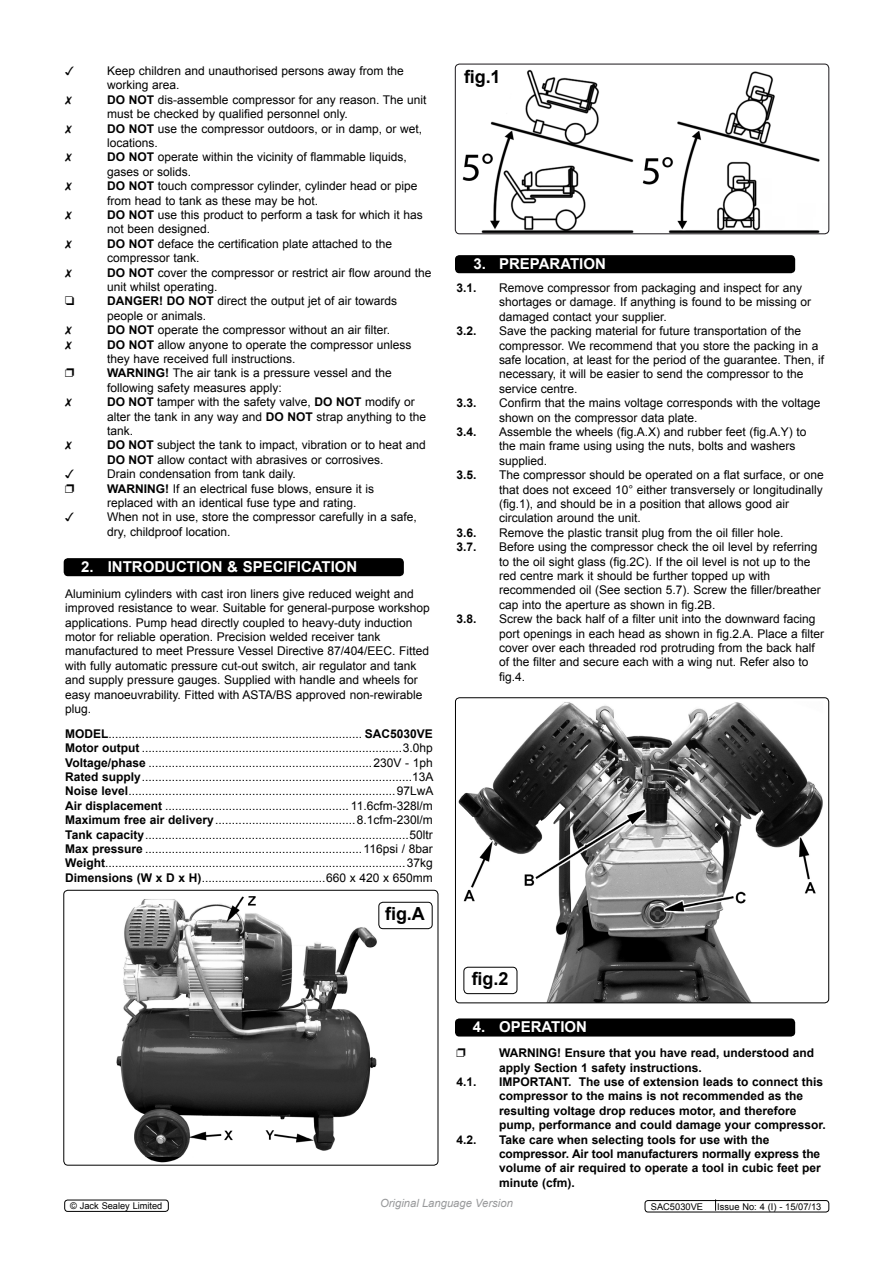
<style>
.page{position:relative;width:893px;height:1263px;background:#fff}
.page>*{position:absolute;margin:0;border:0;box-sizing:border-box;transform-origin:0 0}
.t1{font:700 18px "Arial";letter-spacing:-.005em;color:#000}
.t2{font:700 15px "Arial";color:#fff}
.t3{font:12px/14.4px "Arial";color:#000}
.t4{font:700 12px/14.4px "Arial";color:#000}
.t5{font:12px "Monotype Sorts";color:#000}
.t6{font:italic 11.25px "Arial";color:#98999b}
.t7{font:9.3px "Arial";color:#000}
.s1{font-weight:700}
.s2{font-family:"Arial";font-weight:700}
.s3{font-weight:400}
</style>
<div class="page">
<div style="left:455px;top:1018px;width:340px;height:18px;background:#000;border-radius:4px"></div>
<div style="left:455px;top:255px;width:340px;height:18px;background:#000;border-radius:4px"></div>
<img style="left:455px;top:699px;width:368px;height:304px">
<div style="left:455px;top:697px;width:374px;height:306px;border:1px solid #000;border-radius:4px"></div>
<div style="left:463px;top:967px;width:54px;height:27px;border:1px solid #000;border-radius:4px"></div>
<img style="left:116px;top:896px;width:267px;height:267px">
<div style="left:63px;top:890px;width:375px;height:275px;border:1px solid #000;border-radius:4px"></div>
<div style="left:378px;top:902px;width:55px;height:27px;border:1px solid #000;border-radius:4px"></div>
<div style="left:64px;top:558px;width:340px;height:18px;background:#000;border-radius:4px"></div>
<img style="left:455px;top:64px;width:374px;height:170px">
<div style="left:455px;top:64px;width:374px;height:170px;border:1px solid #1a171b;border-radius:4px"></div>
<div style="left:64px;top:1200px;width:105px;height:12px;border:1px solid #000;border-radius:3px"></div>
<div style="left:645px;top:1200px;width:184px;height:12px;border:1px solid #000;border-radius:3px"></div>
<svg style="left:715px;top:1199px;width:1px;height:12px"></svg>
<p class="t5" style="left:65px;top:65px;width:12px">3</p>
<p class="t3" style="left:107px;top:64px;width:298px">Keep children and unauthorised persons away from the working area.</p>
<p class="t5" style="left:65px;top:94px;width:12px">7</p>
<p class="t3" style="left:107px;top:92px;width:321px"><span class="s1">DO NOT</span> dis-assemble compressor for any reason. The unit must be checked by qualified personnel only.</p>
<p class="t5" style="left:65px;top:123px;width:12px">7</p>
<p class="t3" style="left:107px;top:121px;width:316px"><span class="s1">DO NOT</span> use the compressor outdoors, or in damp, or wet, locations.</p>
<p class="t5" style="left:65px;top:152px;width:12px">7</p>
<p class="t3" style="left:107px;top:150px;width:301px"><span class="s1">DO NOT</span> operate within the vicinity of flammable liquids, gases or solids.</p>
<p class="t5" style="left:65px;top:180px;width:12px">7</p>
<p class="t3" style="left:107px;top:179px;width:312px"><span class="s1">DO NOT</span> touch compressor cylinder, cylinder head or pipe from head to tank as these may be hot.</p>
<p class="t5" style="left:65px;top:209px;width:12px">7</p>
<p class="t3" style="left:107px;top:208px;width:317px"><span class="s1">DO NOT</span> use this product to perform a task for which it has not been designed.</p>
<p class="t5" style="left:65px;top:238px;width:12px">7</p>
<p class="t3" style="left:107px;top:236px;width:286px"><span class="s1">DO NOT</span> deface the certification plate attached to the compressor tank.</p>
<p class="t5" style="left:65px;top:267px;width:12px">7</p>
<p class="t3" style="left:107px;top:265px;width:326px"><span class="s1">DO NOT</span> cover the compressor or restrict air flow around the unit whilst operating.</p>
<p class="t5" style="left:65px;top:296px;width:11px">q</p>
<p class="t3" style="left:107px;top:294px;width:291px"><span class="s1">DANGER! DO NOT</span> direct the output jet of air towards people or animals.</p>
<p class="t5" style="left:65px;top:324px;width:32px">7 <span class="s2">D</span></p>
<p class="t3" style="left:116px;top:323px;width:276px"><span class="s1">O NOT</span> operate the compressor without an air filter.</p>
<p class="t5" style="left:65px;top:339px;width:32px">7 <span class="s2">D</span></p>
<p class="t3" style="left:107px;top:337px;width:306px;text-indent:9px"><span class="s1">O NOT</span> allow anyone to operate the compressor unless they have received full instructions.<br><span class="s1">WARNING!</span> The air tank is a pressure vessel and the following safety measures apply:</p>
<p class="t5" style="left:65px;top:396px;width:12px">7</p>
<p class="t3" style="left:107px;top:395px;width:320px"><span class="s1">DO NOT</span> tamper with the safety valve, <span class="s1">DO NOT</span> modify or alter the tank in any way and <span class="s1">DO NOT</span> strap anything to the tank.</p>
<p class="t5" style="left:65px;top:440px;width:12px">7</p>
<p class="t3" style="left:107px;top:438px;width:320px"><span class="s1">DO NOT</span> subject the tank to impact, vibration or to heat and<br><span class="s1">DO NOT</span> allow contact with abrasives or corrosives.</p>
<p class="t5" style="left:65px;top:468px;width:12px">3</p>
<p class="t3" style="left:107px;top:467px;width:268px">Drain condensation from tank daily.<br><span class="s1">WARNING!</span> If an electrical fuse blows, ensure it is replaced with an identical fuse type and rating.</p>
<p class="t5" style="left:65px;top:512px;width:12px">3</p>
<p class="t3" style="left:107px;top:510px;width:311px">When not in use, store the compressor carefully in a safe, dry, childproof location.</p>
<p class="t2" style="left:81px;top:557px;width:278px">2. INTRODUCTION &amp; SPECIFICATION</p>
<p class="t3" style="left:65px;top:586px;width:366px">Aluminium cylinders with cast iron liners give reduced weight and improved resistance to wear. Suitable for general-purpose workshop applications. Pump head directly coupled to heavy-duty induction motor for reliable operation. Precision welded receiver tank manufactured to meet Pressure Vessel Directive 87/404/EEC</p>
<p class="t3" style="left:65px;top:644px;width:365px;text-indent:327px">. Fitted with fully automatic pressure cut-out switch, air regulator and tank and supply pressure gauges. Supplied with handle and wheels for easy manoeuvrability. Fitted with ASTA/BS approved non-rewirable plug.</p>
<p class="t3" style="left:65px;top:726px;width:370px;text-align:justify"><span class="s1">MODEL</span>............................................................................ <span class="s1">SAC5030VE Motor output</span> ..............................................................................3.0hp <span class="s1">Voltage/phase</span> ...................................................................230V - 1ph <span class="s1">Rated supply</span>.................................................................................13A <span class="s1">Noise level</span>................................................................................97LwA <span class="s1">Air displacement</span> ....................................................... 11.6cfm-328l/m <span class="s1">Maximum free air delivery</span>..........................................8.1cfm-230l/m <span class="s1">Tank capacity</span>...............................................................................50ltr <span class="s1">Max pressure</span> .................................................................116psi / 8bar <span class="s1">Weight</span>..........................................................................................37kg <span class="s1">Dimensions (W x D x H)</span>.....................................660 x 420 x 650mm</p>
<h1 class="t1" style="left:385px;top:902px;width:41px">fig.A</h1>
<h1 class="t1" style="left:464px;top:65px;width:38px">fig.1</h1>
<p class="t2" style="left:473px;top:254px;width:134px">3. PREPARATION</p>
<p class="t4" style="left:456px;top:281px;width:37px">3.1. <span class="s3">R</span></p>
<p class="t3" style="left:499px;top:281px;width:314px;text-indent:9px">emove compressor from packaging and inspect for any shortages or damage. If anything is found to be missing or damaged contact your supplier.</p>
<p class="t4" style="left:456px;top:324px;width:36px">3.2. <span class="s3">S</span></p>
<p class="t3" style="left:499px;top:324px;width:327px;text-indent:8px">ave the packing material for future transportation of the compressor. We recommend that you store the packing in a safe location, at least for the period of the guarantee. Then, if necessary, it will be easier to send the compressor to the service centre.</p>
<p class="t4" style="left:456px;top:396px;width:37px">3.3. <span class="s3">C</span></p>
<p class="t3" style="left:499px;top:396px;width:323px;text-indent:9px">onfirm that the mains voltage corresponds with the voltage shown on the compressor data plate.</p>
<p class="t4" style="left:456px;top:425px;width:22px">3.4.</p>
<p class="t3" style="left:499px;top:425px;width:309px">Assemble the wheels (fig.A.X) and rubber feet (fig.A.Y) to the main frame using using the nuts, bolts and washers supplied.</p>
<p class="t4" style="left:456px;top:468px;width:36px">3.5. <span class="s3">T</span></p>
<p class="t3" style="left:499px;top:468px;width:326px;text-indent:7px">he compressor should be operated on a flat surface, or one that does not exceed 10° either transversely or longitudinally (fig.1), and should be in a position that allows good air circulation around the unit.</p>
<p class="t4" style="left:456px;top:526px;width:37px">3.6. <span class="s3">R</span></p>
<p class="t3" style="left:508px;top:525px;width:277px">emove the plastic transit plug from the oil filler hole.</p>
<p class="t4" style="left:456px;top:540px;width:22px">3.7.</p>
<p class="t3" style="left:499px;top:540px;width:323px">Before using the compressor check the oil level by referring to the oil sight glass (fig.2C). If the oil level is not up to the red centre mark it should be further topped up with recommended oil (See section 5.7). Screw the filler/breather cap into the aperture as shown in fig.2B.</p>
<p class="t4" style="left:456px;top:612px;width:36px">3.8. <span class="s3">S</span></p>
<p class="t3" style="left:499px;top:612px;width:327px;text-indent:8px">crew the back half of a filter unit into the downward facing port openings in each head as shown in fig.2.A. Place a filter cover over each threaded rod protruding from the back half of the filter and secure each with a wing nut. Refer also to fig.4.</p>
<h1 class="t1" style="left:472px;top:967px;width:38px">fig.2</h1>
<p class="t2" style="left:473px;top:1017px;width:49px">4. Opera</p>
<p class="t2" style="left:551px;top:1017px;width:25px">tion</p>
<p class="t4" style="left:499px;top:1046px;width:317px">WARNING! Ensure that you have read, understood and</p>
<p class="t4" style="left:499px;top:1060px;width:204px">apply Section 1 safety instructions.</p>
<p class="t4" style="left:456px;top:1075px;width:368px">4.1. I MPORTANT. The use of extension leads to connect this</p>
<p class="t4" style="left:499px;top:1089px;width:306px">compressor to the mains is not recommended as the</p>
<p class="t4" style="left:499px;top:1104px;width:299px">resulting voltage drop reduces motor, and therefore</p>
<p class="t4" style="left:499px;top:1118px;width:328px">pump, performance and could damage your compressor.</p>
<p class="t4" style="left:456px;top:1132px;width:33px">4.2. T</p>
<p class="t4" style="left:499px;top:1132px;width:323px;text-indent:6px">ake care when selecting tools for use with the compressor. Air tool manufacturers normally express the volume of air required to operate a tool in cubic feet per minute (cfm).</p>
<p class="t7" style="left:70px;top:1199px;width:94px">© Jack Sealey Limited</p>
<p class="t6" style="left:380px;top:1196px;width:134px">Original Language Version</p>
<p class="t7" style="left:651px;top:1200px;width:52px">SAC5030VE</p>
<p class="t7" style="left:717px;top:1200px;width:106px">Issue No: 4 (I) - 15/07/13</p>
</div>
